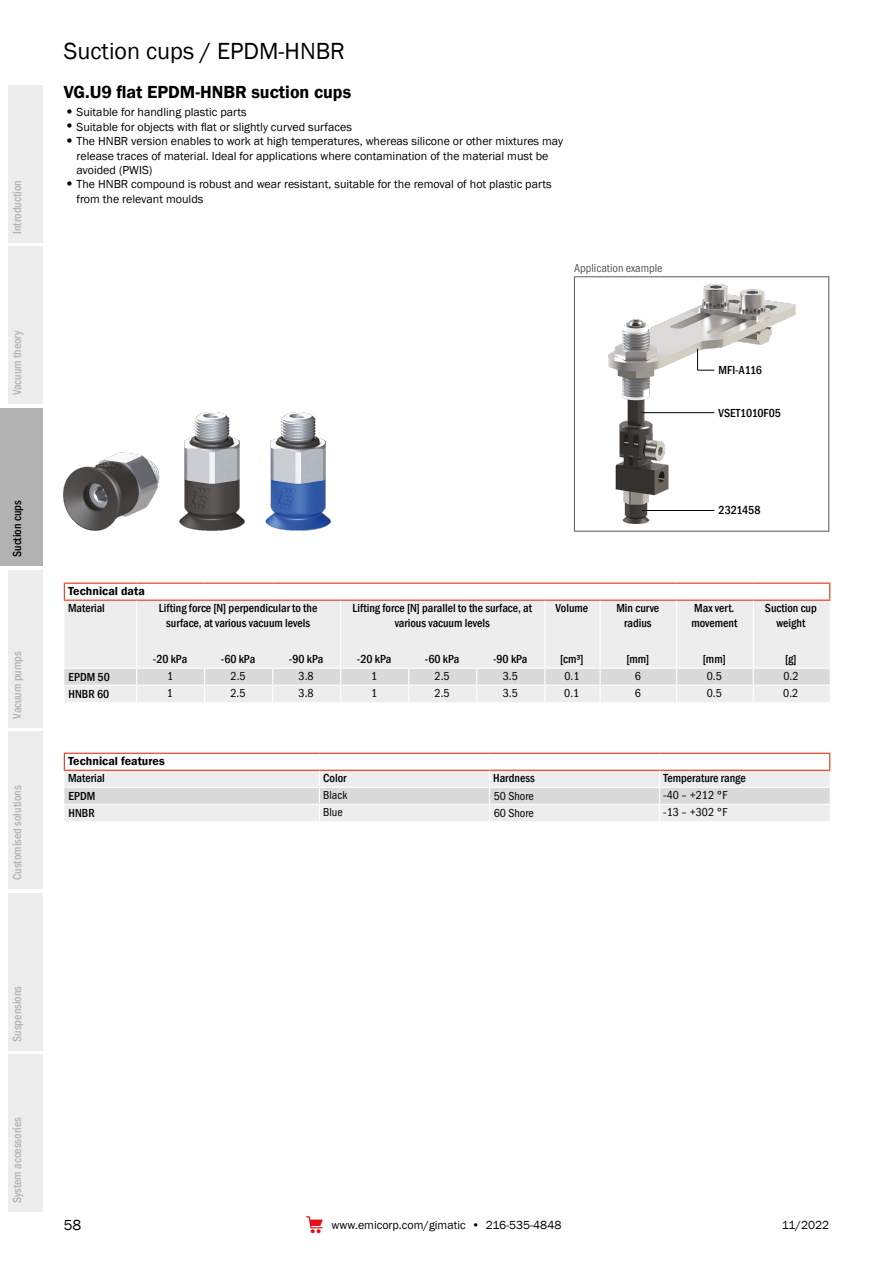
<style>
.page{position:relative;width:893px;height:1263px;background:#fff}
.page>*{position:absolute;margin:0;border:0;box-sizing:border-box;transform-origin:0 0}
.t1{font:24px "Franklin Gothic";color:#000}
.t2{font:600 18px "Franklin Gothic";color:#000}
.t3{font:15px "Franklin Gothic";color:#000}
.t4{font:12px/14.4px "Franklin Gothic";color:#000}
.t5{font:500 condensed 12px/14.4px "Franklin Gothic";color:#000;text-align:center}
.t6{font:12px/17px "Franklin Gothic URW Cond";color:#000}
.t7{font:500 condensed 12px "Franklin Gothic";color:#b3b2b2}
.t8{font:600 12px "Franklin Gothic";color:#000}
.t9{font:12px "Franklin Gothic URW Cond";color:#575756}
.s1{font-family:"ITC Franklin Gothic Std";font-weight:500;font-size:19.5px}
</style>
<div class="page">
<svg style="left:306px;top:1216px;width:17px;height:17px"></svg>
<div style="left:0;top:408px;width:43px;height:158px;background:#b3b2b2"></div>
<div style="left:9px;top:247px;width:34px;height:157px;background:#ededed"></div>
<div style="left:9px;top:85px;width:34px;height:157px;background:#ededed"></div>
<div style="left:9px;top:570px;width:34px;height:157px;background:#ededed"></div>
<div style="left:9px;top:731px;width:34px;height:158px;background:#ededed"></div>
<div style="left:9px;top:893px;width:34px;height:157px;background:#ededed"></div>
<div style="left:9px;top:1054px;width:34px;height:158px;background:#ededed"></div>
<div style="left:64px;top:601px;width:766px;height:67px;background:#ededed"></div>
<hr style="left:64px;top:583px;width:73px;height:1px;background:#e63312">
<hr style="left:137px;top:583px;width:68px;height:1px;background:#e63312">
<hr style="left:205px;top:583px;width:68px;height:1px;background:#e63312">
<hr style="left:273px;top:583px;width:68px;height:1px;background:#e63312">
<hr style="left:341px;top:583px;width:68px;height:1px;background:#e63312">
<hr style="left:409px;top:583px;width:68px;height:1px;background:#e63312">
<hr style="left:477px;top:583px;width:68px;height:1px;background:#e63312">
<hr style="left:545px;top:583px;width:55px;height:1px;background:#e63312">
<hr style="left:600px;top:583px;width:77px;height:1px;background:#e63312">
<hr style="left:677px;top:583px;width:76px;height:1px;background:#e63312">
<hr style="left:753px;top:583px;width:77px;height:1px;background:#e63312">
<hr style="left:64px;top:600px;width:73px;height:1px;background:#e63312">
<hr style="left:137px;top:600px;width:68px;height:1px;background:#e63312">
<hr style="left:205px;top:600px;width:68px;height:1px;background:#e63312">
<hr style="left:273px;top:600px;width:68px;height:1px;background:#e63312">
<hr style="left:341px;top:600px;width:68px;height:1px;background:#e63312">
<hr style="left:409px;top:600px;width:68px;height:1px;background:#e63312">
<hr style="left:477px;top:600px;width:68px;height:1px;background:#e63312">
<hr style="left:545px;top:600px;width:55px;height:1px;background:#e63312">
<hr style="left:600px;top:600px;width:77px;height:1px;background:#e63312">
<hr style="left:677px;top:600px;width:76px;height:1px;background:#e63312">
<hr style="left:753px;top:600px;width:77px;height:1px;background:#e63312">
<hr style="left:136px;top:601px;width:1px;height:67px;background:#fff">
<hr style="left:340px;top:601px;width:1px;height:67px;background:#fff">
<hr style="left:544px;top:601px;width:1px;height:67px;background:#fff">
<hr style="left:600px;top:601px;width:1px;height:67px;background:#fff">
<hr style="left:676px;top:601px;width:1px;height:67px;background:#fff">
<hr style="left:753px;top:601px;width:1px;height:67px;background:#fff">
<svg style="left:64px;top:668px;width:766px;height:34px;background:#e5e5e5"></svg>
<svg style="left:829px;top:584px;width:1px;height:16px"></svg>
<svg style="left:64px;top:584px;width:1px;height:16px"></svg>
<hr style="left:64px;top:753px;width:255px;height:1px;background:#e63312">
<hr style="left:319px;top:753px;width:171px;height:1px;background:#e63312">
<hr style="left:490px;top:753px;width:170px;height:1px;background:#e63312">
<hr style="left:660px;top:753px;width:170px;height:1px;background:#e63312">
<svg style="left:64px;top:754px;width:766px;height:67px"></svg>
<img style="left:64px;top:412px;width:267px;height:119px">
<img style="left:608px;top:285px;width:187px;height:239px">
<div style="left:574px;top:276px;width:255px;height:255px;border:1px solid #575756"></div>
<hr style="left:642px;top:412px;width:72px;height:1px;background:#000">
<hr style="left:642px;top:510px;width:72px;height:1px;background:#000">
<svg style="left:697px;top:349px;width:17px;height:22px"></svg>
<p class="t7" style="left:9px;top:234px;width:55px;rotate:-90deg">Introduction</p>
<p class="t7" style="left:9px;top:395px;width:67px;rotate:-90deg">Vacuum theory</p>
<p class="t5" style="left:10px;top:557px;width:58px;rotate:-90deg">Suction cups</p>
<p class="t7" style="left:9px;top:719px;width:69px;rotate:-90deg">Vacuum pumps</p>
<p class="t7" style="left:9px;top:880px;width:96px;rotate:-90deg">Customised solutions</p>
<h1 class="t1" style="left:64px;top:36px;width:283px">Suction cups / EPDM-HNBR</h1>
<h2 class="t2" style="left:64px;top:81px;width:289px">VG.U9 flat EPDM-HNBR suction cups</h2>
<p class="t4" style="left:64px;top:105px;width:185px"><span class="s1">•</span>Suitable for handling plastic parts</p>
<p class="t4" style="left:64px;top:120px;width:290px"><span class="s1">•</span>Suitable for objects with flat or slightly curved surfaces</p>
<p class="t4" style="left:77px;top:134px;width:488px;text-indent:-13px"><span class="s1">•</span>The HNBR version enables to work at high temperatures, whereas silicone or other mixtures may release traces of material. Ideal for applications where contamination of the material must be avoided (PWIS)</p>
<p class="t4" style="left:77px;top:177px;width:477px;text-indent:-13px"><span class="s1">•</span>The HNBR compound is robust and wear resistant, suitable for the removal of hot plastic parts from the relevant moulds</p>
<p class="t9" style="left:574px;top:259px;width:90px">Application example</p>
<p class="t5" style="left:719px;top:363px;width:45px">MFI-A116</p>
<p class="t5" style="left:719px;top:405px;width:64px">VSET1010F05</p>
<p class="t5" style="left:719px;top:503px;width:43px">2321458</p>
<p class="t8" style="left:68px;top:584px;width:78px">Technical data</p>
<p class="t5" style="left:68px;top:601px;width:38px">Material</p>
<p class="t5" style="left:159px;top:601px;width:160px">Lifting force [N] perpendicular to the surface, at various vacuum levels</p>
<p class="t5" style="left:352px;top:601px;width:181px">Lifting force [N] parallel to the surface, at various vacuum levels</p>
<p class="t5" style="left:556px;top:601px;width:34px">Volume</p>
<p class="t5" style="left:616px;top:601px;width:44px">Min curve radius</p>
<p class="t5" style="left:691px;top:601px;width:47px;text-align:left">Max vert. movement</p>
<p class="t5" style="left:765px;top:601px;width:53px">Suction cup weight</p>
<p class="t5" style="left:69px;top:668px;width:43px;line-height:17px;text-align:left">EPDM 50<br>HNBR 60</p>
<p class="t5" style="left:153px;top:652px;width:36px">-20 kPa</p>
<p class="t5" style="left:221px;top:652px;width:36px">-60 kPa</p>
<p class="t5" style="left:289px;top:652px;width:36px">-90 kPa</p>
<p class="t5" style="left:357px;top:652px;width:36px">-20 kPa</p>
<p class="t5" style="left:425px;top:652px;width:36px">-60 kPa</p>
<p class="t5" style="left:493px;top:652px;width:36px">-90 kPa</p>
<p class="t5" style="left:560px;top:652px;width:25px">[cm³]</p>
<p class="t5" style="left:626px;top:652px;width:24px">[mm]</p>
<p class="t5" style="left:703px;top:652px;width:24px">[mm]</p>
<p class="t5" style="left:785px;top:652px;width:13px">[g]</p>
<p class="t6" style="left:167px;top:667px;width:8px">1</p>
<p class="t6" style="left:231px;top:667px;width:17px">2.5</p>
<p class="t6" style="left:299px;top:667px;width:17px">3.8</p>
<p class="t6" style="left:371px;top:667px;width:8px">1</p>
<p class="t6" style="left:435px;top:667px;width:17px">2.5</p>
<p class="t6" style="left:503px;top:667px;width:17px">3.5</p>
<p class="t6" style="left:564px;top:667px;width:17px">0.1</p>
<p class="t6" style="left:635px;top:667px;width:8px">6</p>
<p class="t6" style="left:707px;top:667px;width:17px">0.5</p>
<p class="t6" style="left:783px;top:667px;width:17px">0.2</p>
<p class="t6" style="left:167px;top:684px;width:8px">1</p>
<p class="t6" style="left:231px;top:684px;width:17px">2.5</p>
<p class="t6" style="left:299px;top:684px;width:17px">3.8</p>
<p class="t6" style="left:371px;top:684px;width:8px">1</p>
<p class="t6" style="left:435px;top:684px;width:17px">2.5</p>
<p class="t6" style="left:503px;top:684px;width:17px">3.5</p>
<p class="t6" style="left:564px;top:684px;width:17px">0.1</p>
<p class="t6" style="left:635px;top:684px;width:8px">6</p>
<p class="t6" style="left:707px;top:684px;width:17px">0.5</p>
<p class="t6" style="left:783px;top:684px;width:17px">0.2</p>
<p class="t8" style="left:68px;top:754px;width:98px">Technical features</p>
<p class="t5" style="left:68px;top:771px;width:38px">Material</p>
<p class="t5" style="left:323px;top:771px;width:25px">Color</p>
<p class="t5" style="left:493px;top:771px;width:43px">Hardness</p>
<p class="t5" style="left:663px;top:771px;width:84px">Temperature range</p>
<p class="t6" style="left:323px;top:786px;width:26px">Black<br>Blue</p>
<p class="t6" style="left:663px;top:786px;width:66px">-40 – +212 °F -13 – +302 °F</p>
<p class="t5" style="left:69px;top:789px;width:28px">EPDM</p>
<p class="t6" style="left:494px;top:786px;width:42px">50 Shore</p>
<p class="t5" style="left:69px;top:806px;width:28px">HNBR</p>
<p class="t6" style="left:494px;top:803px;width:42px">60 Shore</p>
<p class="t7" style="left:9px;top:1042px;width:58px;rotate:-90deg">Suspensions</p>
<p class="t7" style="left:9px;top:1203px;width:88px;rotate:-90deg">System accessories</p>
<p class="t3" style="left:64px;top:1216px;width:19px">58</p>
<p class="t4" style="left:332px;top:1218px;width:231px">www.emicorp.com/gimatic • 216-535-4848</p>
<p class="t4" style="left:782px;top:1218px;width:49px">11/2022</p>
</div>
